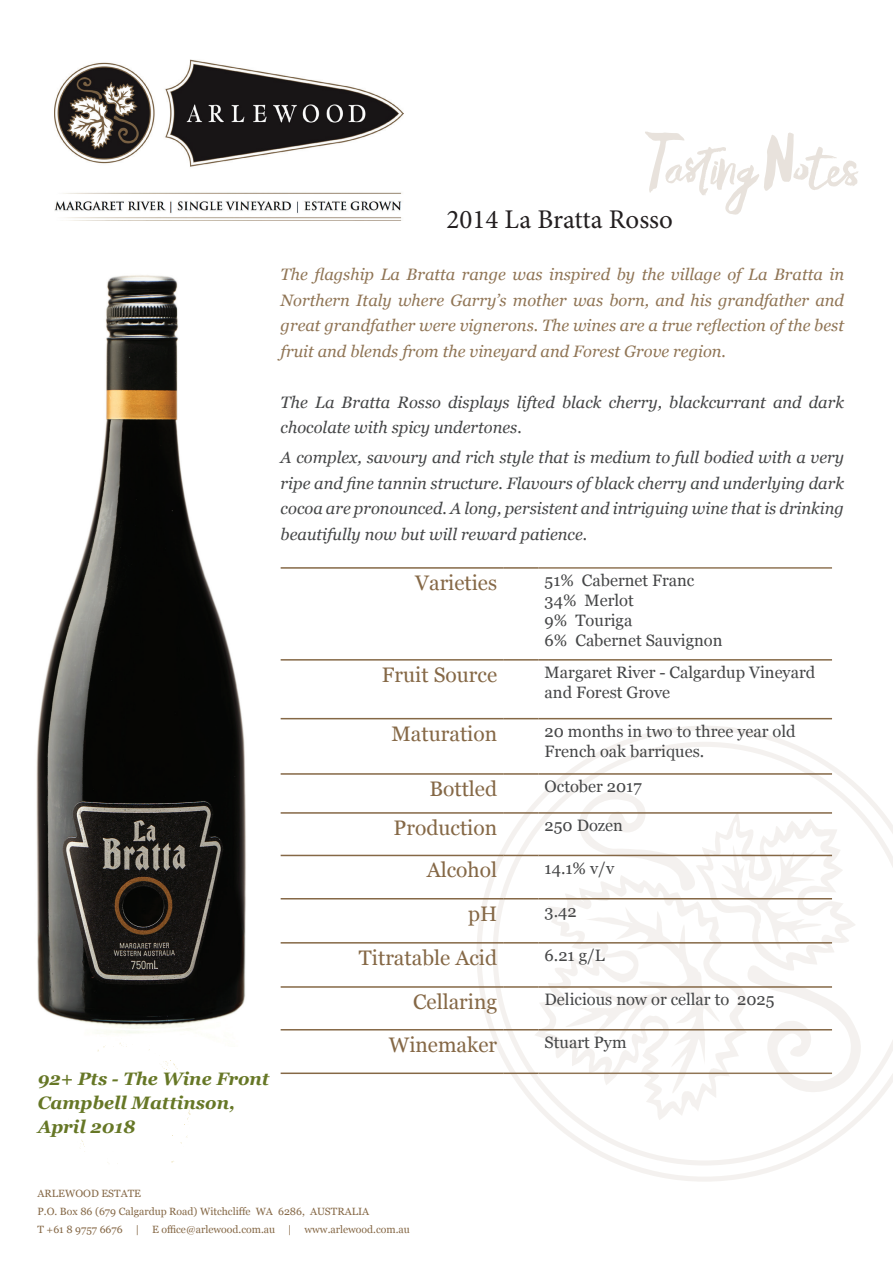
<style>
.page{position:relative;width:893px;height:1263px;background:#fff}
.page>*{position:absolute;margin:0;border:0;box-sizing:border-box;transform-origin:0 0}
.t1{font:27px "Minion Pro";color:#231f20}
.t2{font:21px "Georgia";color:#856846}
.t3{font:italic 700 18px/24px "Georgia";color:#667726}
.t4{font:italic 16.5px/25.5px "Georgia";color:#454647}
.t5{font:italic 16.5px/25.5px "Georgia";color:#907555;text-align:justify}
.t6{font:16.5px/19.8px "Georgia";color:#454647}
.t7{font:10.5px/18px "Georgia";color:#856846}
</style>
<div class="page">
<svg style="left:475px;top:726px;width:418px;height:456px"></svg>
<img style="left:54px;top:59px;width:349px;height:162px">
<svg style="left:645px;top:132px;width:213px;height:83px"></svg>
<img style="left:36px;top:275px;width:263px;height:759px">
<hr style="left:281px;top:659px;width:222px;height:2px;background:#856846">
<hr style="left:503px;top:659px;width:36px;height:2px;background:#856846">
<hr style="left:539px;top:659px;width:293px;height:2px;background:#856846">
<hr style="left:281px;top:718px;width:222px;height:1px;background:#856846">
<hr style="left:503px;top:718px;width:36px;height:1px;background:#856846">
<hr style="left:539px;top:718px;width:293px;height:1px;background:#856846">
<hr style="left:281px;top:773px;width:222px;height:2px;background:#856846">
<hr style="left:503px;top:773px;width:36px;height:2px;background:#856846">
<hr style="left:539px;top:773px;width:293px;height:2px;background:#856846">
<hr style="left:281px;top:812px;width:222px;height:2px;background:#856846">
<hr style="left:503px;top:812px;width:36px;height:2px;background:#856846">
<hr style="left:539px;top:812px;width:293px;height:2px;background:#856846">
<hr style="left:281px;top:855px;width:222px;height:1px;background:#856846">
<hr style="left:503px;top:855px;width:36px;height:1px;background:#856846">
<hr style="left:539px;top:855px;width:293px;height:1px;background:#856846">
<hr style="left:281px;top:898px;width:222px;height:1px;background:#856846">
<hr style="left:503px;top:898px;width:36px;height:1px;background:#856846">
<hr style="left:539px;top:898px;width:293px;height:1px;background:#856846">
<hr style="left:281px;top:942px;width:222px;height:1px;background:#856846">
<hr style="left:503px;top:942px;width:36px;height:1px;background:#856846">
<hr style="left:539px;top:942px;width:293px;height:1px;background:#856846">
<hr style="left:281px;top:986px;width:222px;height:2px;background:#856846">
<hr style="left:503px;top:986px;width:36px;height:2px;background:#856846">
<hr style="left:539px;top:986px;width:293px;height:2px;background:#856846">
<hr style="left:281px;top:1029px;width:222px;height:1px;background:#856846">
<hr style="left:503px;top:1029px;width:36px;height:1px;background:#856846">
<hr style="left:539px;top:1029px;width:293px;height:1px;background:#856846">
<hr style="left:281px;top:567px;width:222px;height:2px;background:#856846">
<hr style="left:503px;top:567px;width:36px;height:2px;background:#856846">
<hr style="left:281px;top:1072px;width:222px;height:2px;background:#856846">
<hr style="left:503px;top:1072px;width:36px;height:2px;background:#856846">
<hr style="left:539px;top:567px;width:293px;height:2px;background:#907555">
<hr style="left:539px;top:1072px;width:293px;height:2px;background:#907555">
<svg style="left:129px;top:870px;width:15px;height:16px"></svg>
<svg style="left:149px;top:1049px;width:42px;height:76px"></svg>
<h1 class="t1" style="left:446px;top:201px;width:228px">2014 La Bratta Rosso</h1>
<p class="t5" style="left:281px;top:261px;width:565px">The flagship La Bratta range was inspired by the village of La Bratta in Northern Italy where Garry’s mother was born, and his grandfather and great grandfather were vignerons. The wines are a true reflection of the best fruit and blends from the vineyard and Forest Grove region.</p>
<p class="t4" style="left:281px;top:388px;width:565px">The La Bratta Rosso displays lifted black cherry, blackcurrant and dark chocolate with spicy undertones.</p>
<p class="t4" style="left:281px;top:444px;width:565px;text-align:justify">A complex, savoury and rich style that is medium to full bodied with a very ripe and fine tannin structure. Flavours of black cherry and underlying dark cocoa are pronounced. A long, persistent and intriguing wine that is drinking beautifully now but will reward patience.</p>
<p class="t2" style="left:415px;top:567px;width:84px">Varieties</p>
<p class="t6" style="left:545px;top:570px;width:179px">51% Cabernet Franc<br>34% Merlot<br>9% Touriga<br>6% Cabernet Sauvignon</p>
<p class="t2" style="left:382px;top:659px;width:117px">Fruit Source</p>
<p class="t6" style="left:545px;top:662px;width:272px">Margaret River - Calgardup Vineyard and Forest Grove</p>
<p class="t2" style="left:391px;top:718px;width:107px">Maturation</p>
<p class="t6" style="left:545px;top:721px;width:252px">20 months in two to three year old<br>French oak barriques.</p>
<p class="t2" style="left:429px;top:773px;width:69px">Bottled</p>
<p class="t6" style="left:545px;top:776px;width:99px">October 2017</p>
<p class="t2" style="left:394px;top:812px;width:105px">Production</p>
<p class="t6" style="left:545px;top:815px;width:80px">250 Dozen</p>
<p class="t2" style="left:427px;top:855px;width:72px">Alcohol</p>
<p class="t6" style="left:545px;top:858px;width:71px">14.1% v/v</p>
<p class="t2" style="left:468px;top:898px;width:31px">pH</p>
<p class="t6" style="left:545px;top:901px;width:34px">3.42</p>
<p class="t2" style="left:359px;top:942px;width:140px">Titratable Acid</p>
<p class="t6" style="left:545px;top:945px;width:62px">6.21 g/L</p>
<p class="t2" style="left:413px;top:986px;width:86px">Cellaring</p>
<p class="t6" style="left:545px;top:989px;width:231px">Delicious now or cellar to 2025</p>
<p class="t2" style="left:389px;top:1029px;width:110px">Winemaker</p>
<p class="t6" style="left:545px;top:1032px;width:83px">Stuart Pym</p>
<p class="t3" style="left:38px;top:1065px;width:233px">92+ Pts - The Wine Front<br>Campbell Mattinson,<br>April 2018</p>
<p class="t7" style="left:38px;top:1183px;width:374px">ARLEWOOD ESTATE<br>P.O. Box 86 (679 Calgardup Road) Witchcliffe WA 6286, AUSTRALIA<br>T +61 8 9757 6676 | E office@arlewood.com.au | www.arlewood.com.au</p>
</div>
